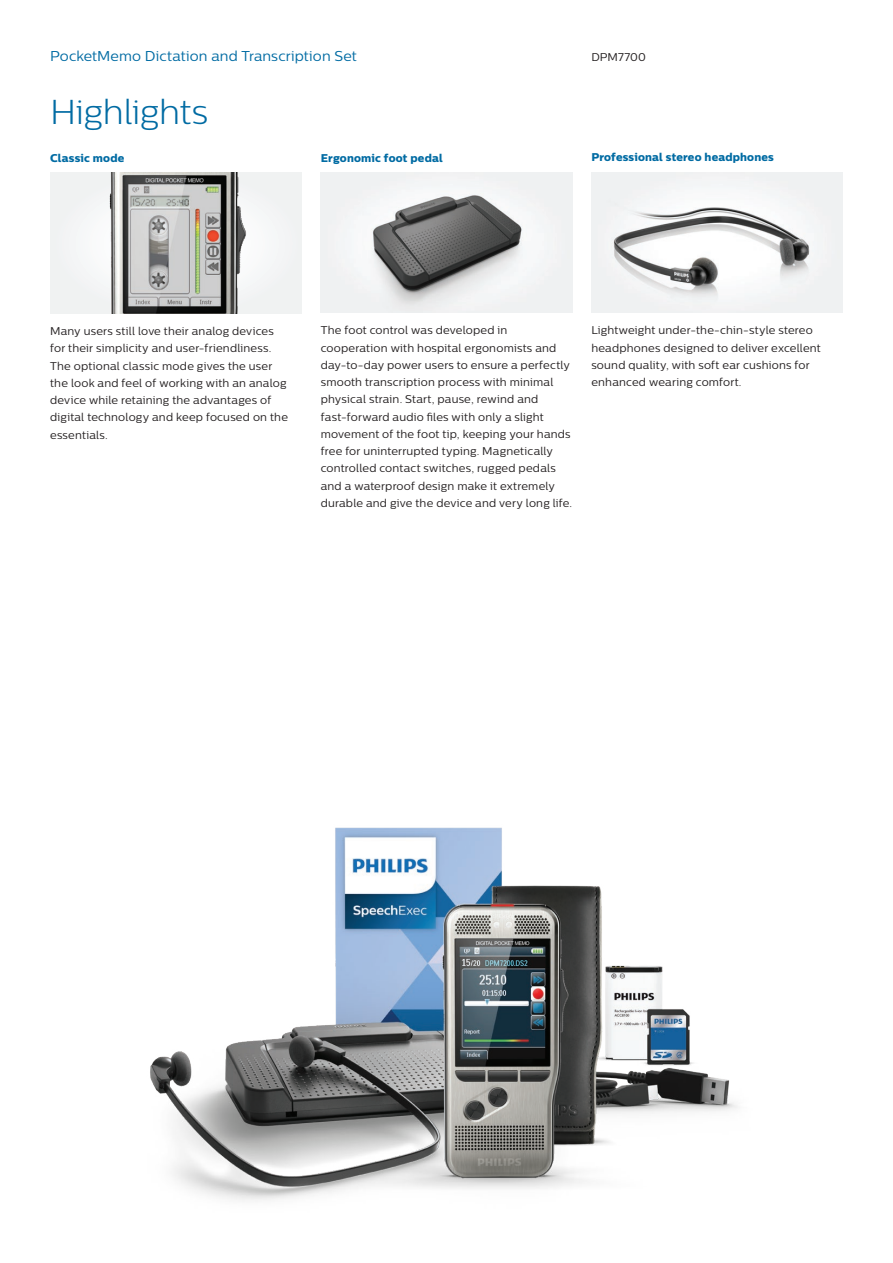
<style>
.page{position:relative;width:893px;height:1263px;background:#fff}
.page>*{position:absolute;margin:0;border:0;box-sizing:border-box;transform-origin:0 0}
.t1{font:300 34.5px "Centrale Sans";letter-spacing:-.01em;color:#006ba3}
.t2{font:14.25px "Centrale Sans";letter-spacing:.005em;color:#006ba3}
.t3{font:11.25px/17.2px "Centrale Sans";letter-spacing:.015em;color:#231f20}
.t4{font:11.25px "Centrale Sans X Bold";letter-spacing:.015em;color:#006ba3}
</style>
<div class="page">
<div style="left:50px;top:172px;width:252px;height:142px;background:#f1f2f3"></div>
<img style="left:104px;top:172px;width:147px;height:142px">
<img style="left:321px;top:172px;width:251px;height:141px">
<img style="left:591px;top:172px;width:252px;height:141px">
<img style="left:150px;top:827px;width:588px;height:374px">
<p class="t2" style="left:50px;top:48px;width:308px">PocketMemo Dictation and Transcription Set</p>
<p class="t3" style="left:591px;top:48px;width:56px">DPM7700</p>
<h1 class="t1" style="left:50px;top:92px;width:159px">Highlights</h1>
<p class="t4" style="left:50px;top:151px;width:76px">Classic mode</p>
<p class="t4" style="left:321px;top:151px;width:123px">Ergonomic foot pedal</p>
<p class="t4" style="left:591px;top:150px;width:184px">Professional stereo headphones</p>
<p class="t3" style="left:50px;top:322px;width:239px">Many users still love their analog devices for their simplicity and user-friendliness.<br>The optional classic mode gives the user the look and feel of working with an analog device while retaining the advantages of digital technology and keep focused on the essentials.</p>
<p class="t3" style="left:321px;top:321px;width:253px">The foot control was developed in cooperation with hospital ergonomists and day-to-day power users to ensure a perfectly smooth transcription process with minimal physical strain. Start, pause, rewind and fast-forward audio files with only a slight movement of the foot tip, keeping your hands free for uninterrupted typing. Magnetically controlled contact switches, rugged pedals and a waterproof design make it extremely durable and give the device and very long life.</p>
<p class="t3" style="left:591px;top:321px;width:231px">Lightweight under-the-chin-style stereo headphones designed to deliver excellent sound quality, with soft ear cushions for enhanced wearing comfort.</p>
</div>
